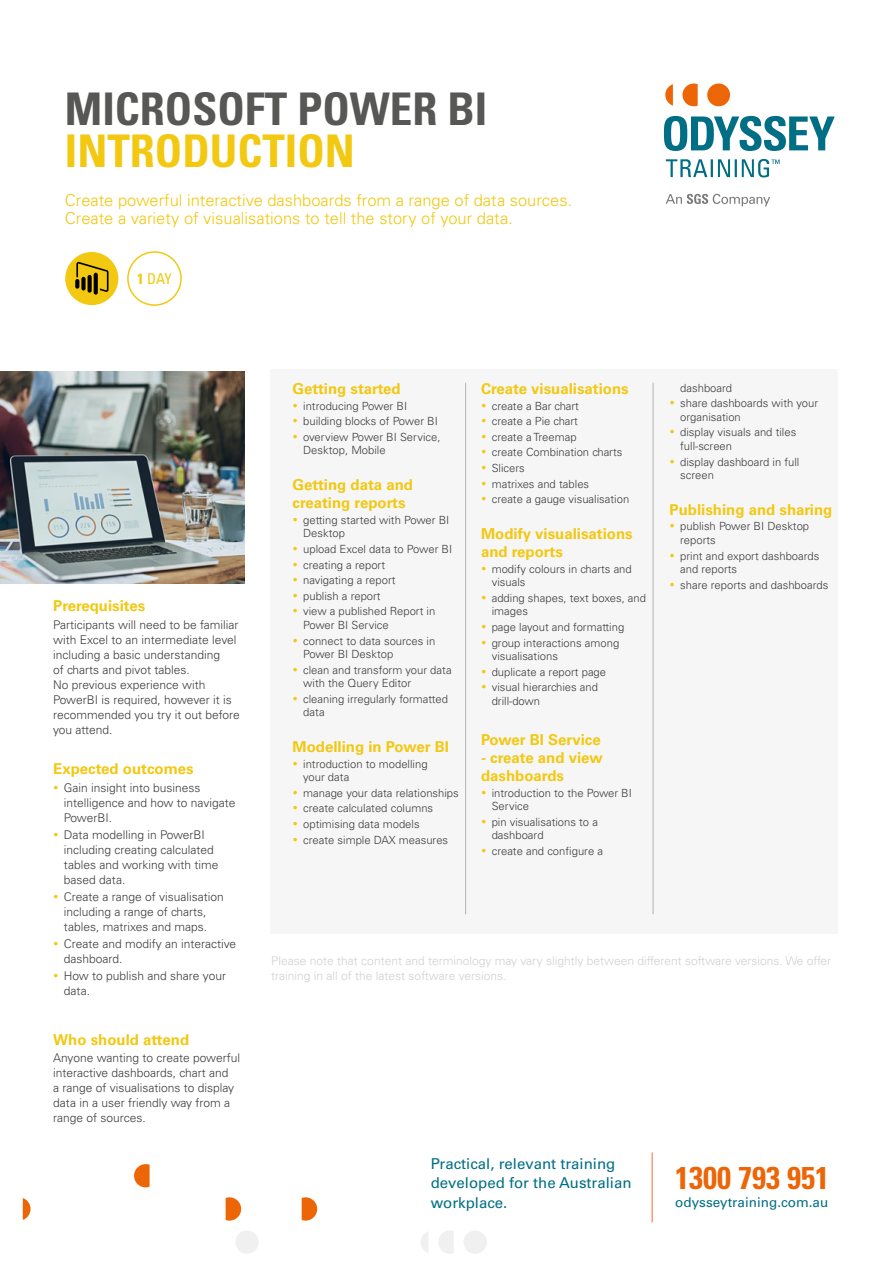
<style>
.page{position:relative;width:893px;height:1263px;background:#fff}
.page>*{position:absolute;margin:0;border:0;box-sizing:border-box;transform-origin:0 0}
.t1{font:700 condensed 45px "Univers";color:#575756}
.t2{font:700 condensed 45px "Univers";color:#f2c811}
.t3{font:700 condensed 31.5px "Univers";color:#ec6608}
.t4{font:300 16.5px/18px "Univers";color:#f2c811}
.t5{font:700 15px/18px "Univers";color:#f2c811}
.t6{font:15px/19.5px "Univers";color:#006e84}
.t7{font:condensed 14.85px "Univers";color:#f2c811}
.t8{font:13.5px "Univers";color:#006e84}
.t9{font:300 12px/15px "Univers";color:#3c3c3b}
.t10{font:300 12px/15px "Univers";color:#d0d0d0}
.t11{font:300 11.25px/15.6px "Univers";color:#3c3c3b}
.s1{font-weight:700}
</style>
<div class="page">
<svg style="left:302px;top:1197px;width:15px;height:23px"></svg>
<svg style="left:226px;top:1197px;width:15px;height:23px"></svg>
<svg style="left:23px;top:1198px;width:8px;height:22px"></svg>
<svg style="left:134px;top:1164px;width:16px;height:23px"></svg>
<div style="left:235px;top:1230px;width:24px;height:24px;background:#f0f0f0;border-radius:50%"></div>
<svg style="left:421px;top:1232px;width:7px;height:21px"></svg>
<svg style="left:438px;top:1231px;width:16px;height:23px"></svg>
<div style="left:463px;top:1230px;width:24px;height:24px;background:#f0f0f0;border-radius:50%"></div>
<hr style="left:652px;top:1152px;width:1px;height:70px;background:#f63">
<div style="left:270px;top:369px;width:568px;height:564px;background:#f6f6f6"></div>
<hr style="left:465px;top:383px;width:1px;height:531px;background:#b3b2b2">
<hr style="left:653px;top:383px;width:1px;height:531px;background:#b3b2b2">
<img style="left:0;top:371px;width:245px;height:212px">
<div style="left:127px;top:251px;width:55px;height:55px;border:2px solid #f2c811;border-radius:50%"></div>
<svg style="left:664px;top:116px;width:171px;height:35px"></svg>
<svg style="left:665px;top:84px;width:8px;height:22px"></svg>
<svg style="left:682px;top:83px;width:16px;height:23px"></svg>
<div style="left:707px;top:83px;width:23px;height:23px;background:#ec6608;border-radius:50%"></div>
<svg style="left:666px;top:194px;width:104px;height:12px"></svg>
<svg style="left:666px;top:159px;width:114px;height:18px"></svg>
<div style="left:65px;top:252px;width:53px;height:53px;background:#f2c811;border-radius:50%"></div>
<svg style="left:75px;top:262px;width:34px;height:33px"></svg>
<h1 class="t1" style="left:65px;top:81px;width:424px">MICROSOFT POWER BI</h1>
<h1 class="t2" style="left:65px;top:123px;width:292px">INTRODUCTION</h1>
<h3 class="t4" style="left:65px;top:191px;width:509px">Create powerful interactive dashboards from a range of data sources.<br>Create a variety of visualisations to tell the story of your data.</h3>
<h3 class="t7" style="left:137px;top:269px;width:36px"><span class="s1">1</span> DAY</h3>
<h3 class="t5" style="left:53px;top:597px;width:94px">Prerequisites</h3>
<p class="t9" style="left:53px;top:617px;width:188px">Participants will need to be familiar with Excel to an intermediate level including a basic understanding<br>of charts and pivot tables.<br>No previous experience with<br>PowerBI is required, however it is recommended you try it out before you attend.</p>
<h3 class="t5" style="left:53px;top:760px;width:142px">Expected outcomes</h3>
<p class="t9" style="left:64px;top:780px;width:173px">Gain insight into business intelligence and how to navigate<br>PowerBI.</p>
<p class="t9" style="left:64px;top:827px;width:156px">Data modelling in PowerBI including creating calculated tables and working with time based data.</p>
<p class="t9" style="left:64px;top:889px;width:162px">Create a range of visualisation including a range of charts, tables, matrixes and maps.</p>
<p class="t9" style="left:64px;top:936px;width:174px">Create and modify an interactive dashboard.</p>
<p class="t9" style="left:64px;top:968px;width:164px">How to publish and share your data.</p>
<h3 class="t5" style="left:53px;top:1030px;width:138px">Who should attend</h3>
<p class="t9" style="left:53px;top:1050px;width:188px">Anyone wanting to create powerful interactive dashboards, chart and<br>a range of visualisations to display data in a user friendly way from a range of sources.</p>
<h3 class="t5" style="left:293px;top:380px;width:110px">Getting started</h3>
<p class="t11" style="left:303px;top:398px;width:139px">introducing Power BI building blocks of Power BI overview Power BI Service,</p>
<p class="t11" style="left:303px;top:443px;width:84px">Desktop, Mobile</p>
<h3 class="t5" style="left:293px;top:476px;width:122px">Getting data and creating reports</h3>
<p class="t11" style="left:303px;top:513px;width:148px;line-height:13.5px">getting started with Power BI<br>Desktop</p>
<p class="t11" style="left:303px;top:541px;width:150px">upload Excel data to Power BI creating a report<br>navigating a report<br>publish a report<br>view a published Report in</p>
<p class="t11" style="left:303px;top:617px;width:134px">Power BI Service<br>connect to data sources in</p>
<p class="t11" style="left:303px;top:646px;width:150px">Power BI Desktop<br>clean and transform your data</p>
<p class="t11" style="left:303px;top:675px;width:146px">with the Query Editor cleaning irregularly formatted</p>
<p class="t11" style="left:303px;top:704px;width:23px">data</p>
<h3 class="t5" style="left:293px;top:738px;width:158px">Modelling in Power BI</h3>
<p class="t11" style="left:303px;top:757px;width:126px;line-height:13.5px">introduction to modelling your data</p>
<p class="t11" style="left:303px;top:785px;width:157px">manage your data relationships create calculated columns optimising data models<br>create simple DAX measures</p>
<h3 class="t5" style="left:481px;top:380px;width:149px">Create visualisations</h3>
<p class="t11" style="left:492px;top:398px;width:139px">create a Bar chart<br>create a Pie chart<br>create a Treemap<br>create Combination charts<br>Slicers<br>matrixes and tables<br>create a gauge visualisation</p>
<h3 class="t5" style="left:481px;top:525px;width:153px">Modify visualisations and reports</h3>
<p class="t11" style="left:492px;top:562px;width:142px;line-height:13.5px">modify colours in charts and visuals</p>
<p class="t11" style="left:492px;top:591px;width:156px;line-height:13.5px">adding shapes, text boxes, and images</p>
<p class="t11" style="left:492px;top:619px;width:134px">page layout and formatting group interactions among</p>
<p class="t11" style="left:492px;top:648px;width:116px">visualisations<br>duplicate a report page visual hierarchies and</p>
<p class="t11" style="left:492px;top:693px;width:50px">drill-down</p>
<h3 class="t5" style="left:481px;top:731px;width:121px">Power BI Service</h3>
<h3 class="t5" style="left:481px;top:749px;width:123px">- create and view dashboards</h3>
<p class="t11" style="left:492px;top:786px;width:142px;line-height:13.5px">introduction to the Power BI<br>Service</p>
<p class="t11" style="left:492px;top:815px;width:108px;line-height:13.5px">pin visualisations to a dashboard</p>
<p class="t11" style="left:492px;top:843px;width:113px">create and configure a</p>
<p class="t11" style="left:680px;top:380px;width:139px">dashboard<br>share dashboards with your</p>
<p class="t11" style="left:680px;top:409px;width:118px">organisation<br>display visuals and tiles</p>
<p class="t11" style="left:680px;top:438px;width:121px">full-screen<br>display dashboard in full</p>
<p class="t11" style="left:680px;top:467px;width:35px">screen</p>
<h3 class="t5" style="left:670px;top:501px;width:164px">Publishing and sharing</h3>
<p class="t11" style="left:680px;top:520px;width:130px;line-height:13.5px">publish Power BI Desktop reports</p>
<p class="t11" style="left:680px;top:549px;width:141px;line-height:13.5px">print and export dashboards and reports</p>
<p class="t11" style="left:680px;top:577px;width:150px">share reports and dashboards</p>
<p class="t10" style="left:271px;top:953px;width:561px">Please note that content and terminology may vary slightly between different software versions. We offer training in all of the latest software versions.</p>
<h3 class="t6" style="left:431px;top:1154px;width:202px">Practical, relevant training developed for the Australian workplace.</h3>
<h2 class="t3" style="left:675px;top:1158px;width:155px">1300 793 951</h2>
<p class="t8" style="left:675px;top:1194px;width:155px">odysseytraining.com.au</p>
</div>
